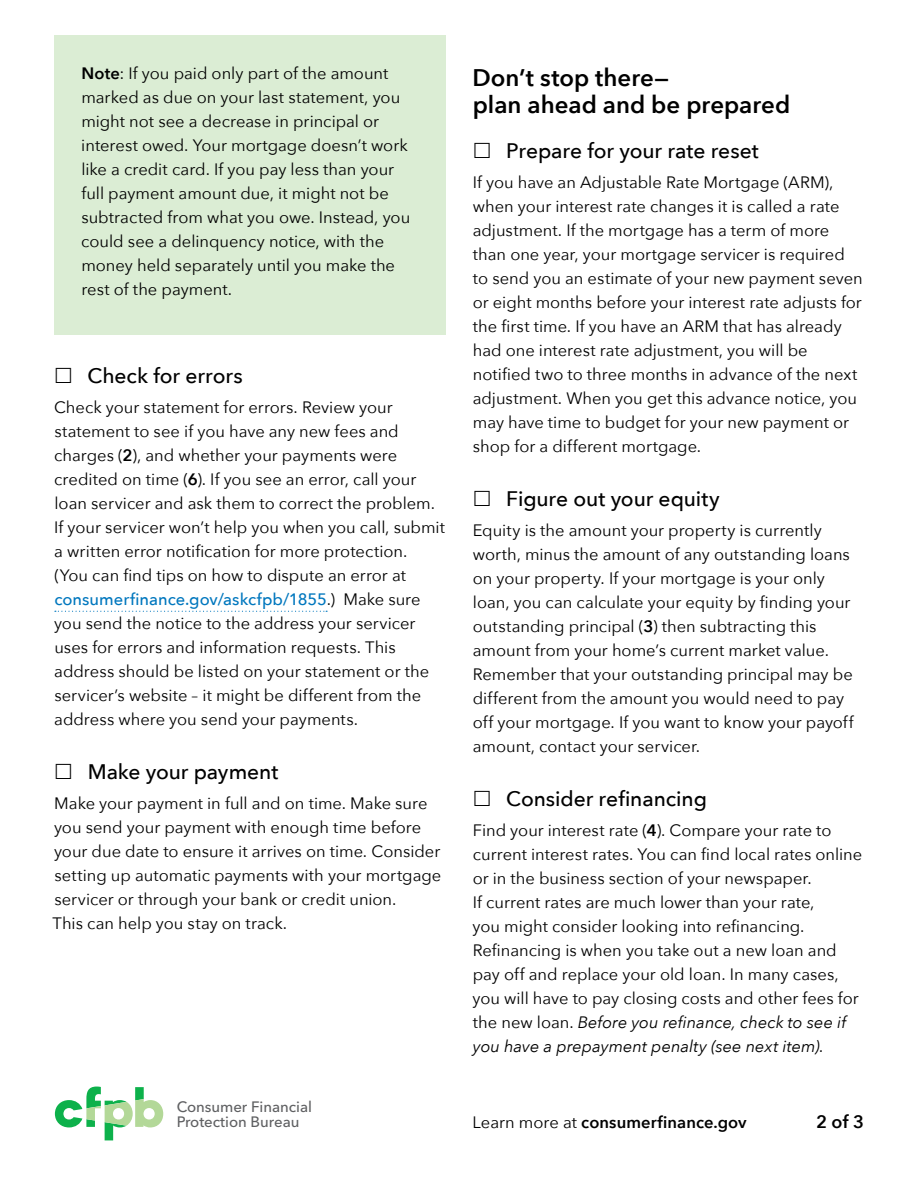
<style>
.page{position:relative;width:918px;height:1188px;background:#fff}
.page>*{position:absolute;margin:0;border:0;box-sizing:border-box;transform-origin:0 0}
.H3_regular{font:600 24px/27px "Avenir Next";color:#000}
.t1{font:500 21px "Avenir Next";letter-spacing:-.005em;color:#000}
.t2{font:600 18px "Avenir Next";color:#000}
.paragraph{font:16.5px/24px "Avenir Next";color:#000}
.t3{font:600 16.5px "Avenir Next";letter-spacing:.005em;color:#000}
.t4{font:500 15px/15.8px "Avenir Next";color:#5f6062}
.s1{font-weight:600}
.s2{font-weight:500;color:#0077be}
.s3{font-style:italic}
.s4{font-weight:400}
</style>
<div class="page">
<svg style="left:55px;top:1087px;width:108px;height:53px"></svg>
<div style="left:54px;top:36px;width:392px;height:299px;background:#dbedd4"></div>
<svg style="left:55px;top:611px;width:272px;height:1px"></svg>
<p class="paragraph" style="left:81px;top:61px;width:331px"><span class="s1">Note</span>: If you paid only part of the amount marked as due on your last statement, you might not see a decrease in principal or interest owed. Your mortgage doesn’t work like a credit card. If you pay less than your full payment amount due, it might not be subtracted from what you owe. Instead, you could see a delinquency notice, with the money held separately until you make the rest of the payment.</p>
<p class="t1" style="left:88px;top:357px;width:157px">Check for errors</p>
<p class="paragraph" style="left:54px;top:395px;width:393px">Check your statement for errors. Review your statement to see if you have any new fees and charges (<span class="s1">2</span>), and whether your payments were credited on time (<span class="s1">6</span>). If you see an error, call your loan servicer and ask them to correct the problem.<br>If your servicer won’t help you when you call, submit a written error notification for more protection.<br>(You can find tips on how to dispute an error at <span class="s2">consumerfinance.gov/askcfpb/1855</span>.) Make sure you send the notice to the address your servicer uses for errors and information requests. This address should be listed on your statement or the servicer’s website – it might be different from the address where you send your payments.</p>
<p class="t1" style="left:88px;top:753px;width:192px">Make your payment</p>
<p class="paragraph" style="left:52px;top:791px;width:390px">Make your payment in full and on time. Make sure you send your payment with enough time before your due date to ensure it arrives on time. Consider setting up automatic payments with your mortgage servicer or through your bank or credit union.<br>This can help you stay on track.</p>
<p class="t4" style="left:177px;top:1098px;width:137px">Consumer Financial<br>Protection Bureau</p>
<p class="H3_regular" style="left:473px;top:63px;width:319px">Don’t stop there—<br>plan ahead and be prepared</p>
<p class="t1" style="left:506px;top:132px;width:254px">Prepare for your rate reset</p>
<p class="paragraph" style="left:473px;top:170px;width:391px">If you have an Adjustable Rate Mortgage (ARM), when your interest rate changes it is called a rate adjustment. If the mortgage has a term of more than one year, your mortgage servicer is required to send you an estimate of your new payment seven or eight months before your interest rate adjusts for the first time. If you have an ARM that has already had one interest rate adjustment, you will be notified two to three months in advance of the next adjustment. When you get this advance notice, you may have time to budget for your new payment or shop for a different mortgage.</p>
<p class="t1" style="left:506px;top:480px;width:215px">Figure out your equity</p>
<p class="paragraph" style="left:473px;top:518px;width:382px">Equity is the amount your property is currently worth, minus the amount of any outstanding loans on your property. If your mortgage is your only loan, you can calculate your equity by finding your outstanding principal (<span class="s1">3</span>) then subtracting this amount from your home’s current market value.<br>Remember that your outstanding principal may be different from the amount you would need to pay off your mortgage. If you want to know your payoff amount, contact your servicer.</p>
<p class="t1" style="left:506px;top:780px;width:202px">Consider refinancing</p>
<p class="paragraph" style="left:473px;top:818px;width:391px">Find your interest rate (<span class="s1">4</span>). Compare your rate to current interest rates. You can find local rates online or in the business section of your newspaper.<br>If current rates are much lower than your rate,<br>you might consider looking into refinancing.<br>Refinancing is when you take out a new loan and pay off and replace your old loan. In many cases, you will have to pay closing costs and other fees for the new loan. <span class="s3">Before you refinance, check to see if you have a prepayment penalty (see next item).</span></p>
<p class="t3" style="left:472px;top:1108px;width:276px"><span class="s4">Learn more at</span> consumerfinance.gov</p>
<p class="t2" style="left:816px;top:1106px;width:49px">2 of 3</p>
</div>
